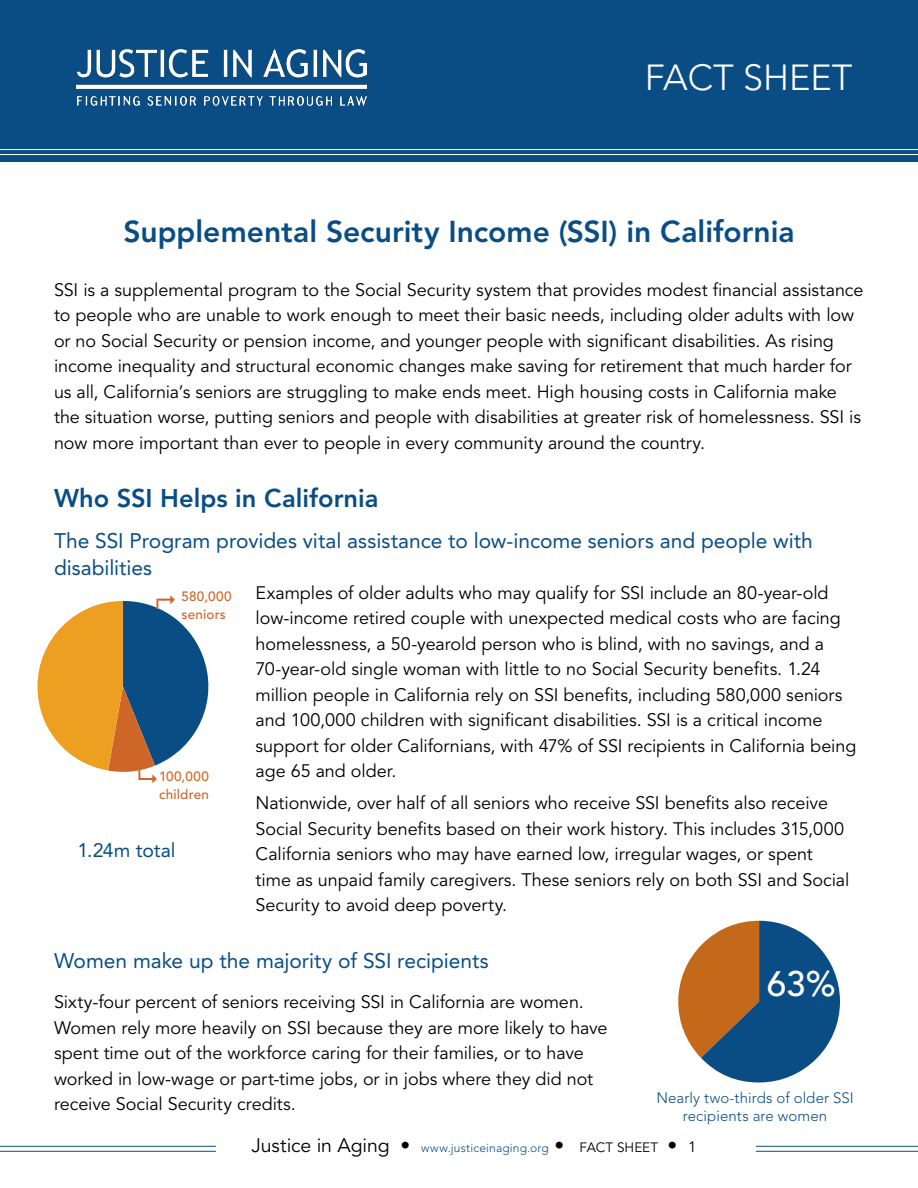
<style>
.page{position:relative;width:918px;height:1188px;background:#fff}
.page>*{position:absolute;margin:0;border:0;box-sizing:border-box;transform-origin:0 0}
.t1{font:300 36px "Avenir LT Std";color:#fff}
.t2{font:500 35.1px "Avenir LT Std";color:#fff}
.t3{font:800 30px "Avenir LT Std";color:#0a4d85}
.BODY_STYLE{font:800 25.5px "Avenir LT Std";color:#0a4d85}
.Subhead_2{font:21px/27px "Avenir LT Std";color:#0a4d85}
.t4{font:19.5px "Avenir LT Std";letter-spacing:-.005em;color:#0a4d85}
.BODY_STYLE-2{font:18px/25.5px "Avenir LT Std";letter-spacing:-.005em;color:#000}
.Body_Text{font:18px/25.5px "Avenir LT Std";letter-spacing:-.005em;color:#000}
.t5{font:300 15px/18px "Avenir LT Std";letter-spacing:.005em;color:#0a4d85;text-align:center}
.t6{font:500 13.5px/18px "Avenir LT Std";letter-spacing:.015em;color:#ce6628}
.t7{font:300 12px "Avenir LT Std";letter-spacing:.015em;color:#0a4d85}
.s1{font-weight:400;font-size:19.5px;color:#000}
.s2{font-weight:400;font-size:13.5px;color:#000}
.s3{font-weight:400;font-size:15px;color:#000}
</style>
<div class="page">
<hr style="left:0;top:1151px;width:216px;height:1px;background:#0a4d85">
<hr style="left:0;top:1146px;width:216px;height:1px;background:#0a4d85">
<hr style="left:756px;top:1151px;width:162px;height:1px;background:#0a4d85">
<hr style="left:756px;top:1146px;width:162px;height:1px;background:#0a4d85">
<div style="left:0;top:1px;width:918px;height:161px;background:#0a4d85"></div>
<hr style="left:0;top:149px;width:918px;height:1px;background:#fff">
<hr style="left:0;top:154px;width:918px;height:1px;background:#fff">
<img style="left:76px;top:50px;width:290px;height:56px">
<svg style="left:678px;top:921px;width:162px;height:161px"></svg>
<svg style="left:38px;top:601px;width:171px;height:171px"></svg>
<h1 class="t1" style="left:645px;top:57px;width:209px">FACT SHEET</h1>
<p class="t3" style="left:123px;top:214px;width:673px">Supplemental Security Income (SSI) in California</p>
<p class="BODY_STYLE-2" style="left:54px;top:277px;width:811px">SSI is a supplemental program to the Social Security system that provides modest financial assistance to people who are unable to work enough to meet their basic needs, including older adults with low or no Social Security or pension income, and younger people with significant disabilities. As rising income inequality and structural economic changes make saving for retirement that much harder for us all, California’s seniors are struggling to make ends meet. High housing costs in California make the situation worse, putting seniors and people with disabilities at greater risk of homelessness. SSI is now more important than ever to people in every community around the country.</p>
<p class="BODY_STYLE" style="left:54px;top:483px;width:326px">Who SSI Helps in California</p>
<p class="Subhead_2" style="left:54px;top:528px;width:760px">The SSI Program provides vital assistance to low-income seniors and people with disabilities</p>
<p class="Body_Text" style="left:256px;top:580px;width:602px">Examples of older adults who may qualify for SSI include an 80-year-old low-income retired couple with unexpected medical costs who are facing homelessness, a 50-yearold person who is blind, with no savings, and a 70-year-old single woman with little to no Social Security benefits. 1.24 million people in California rely on SSI benefits, including 580,000 seniors and 100,000 children with significant disabilities. SSI is a critical income support for older Californians, with 47% of SSI recipients in California being age 65 and older.</p>
<p class="Body_Text" style="left:256px;top:791px;width:595px">Nationwide, over half of all seniors who receive SSI benefits also receive Social Security benefits based on their work history. This includes 315,000<br>California seniors who may have earned low, irregular wages, or spent time as unpaid family caregivers. These seniors rely on both SSI and Social Security to avoid deep poverty.</p>
<p class="t6" style="left:182px;top:588px;width:52px">580,000 seniors</p>
<p class="t6" style="left:159px;top:768px;width:52px">100,000 children</p>
<p class="t4" style="left:77px;top:839px;width:100px">1.24m total</p>
<p class="Subhead_2" style="left:54px;top:948px;width:436px">Women make up the majority of SSI recipients</p>
<p class="BODY_STYLE-2" style="left:54px;top:990px;width:555px">Sixty-four percent of seniors receiving SSI in California are women.<br>Women rely more heavily on SSI because they are more likely to have spent time out of the workforce caring for their families, or to have worked in low-wage or part-time jobs, or in jobs where they did not receive Social Security credits.</p>
<h2 class="t2" style="left:767px;top:963px;width:70px">63%</h2>
<p class="t5" style="left:656px;top:1089px;width:199px">Nearly two-thirds of older SSI recipients are women</p>
<p class="t7" style="left:251px;top:1141px;width:447px"><span class="s1">Justice in Aging •</span> www.justiceinaging.org <span class="s1">•</span> <span class="s2">FACT SHEET</span> <span class="s1">•</span> <span class="s3">1</span></p>
</div>
